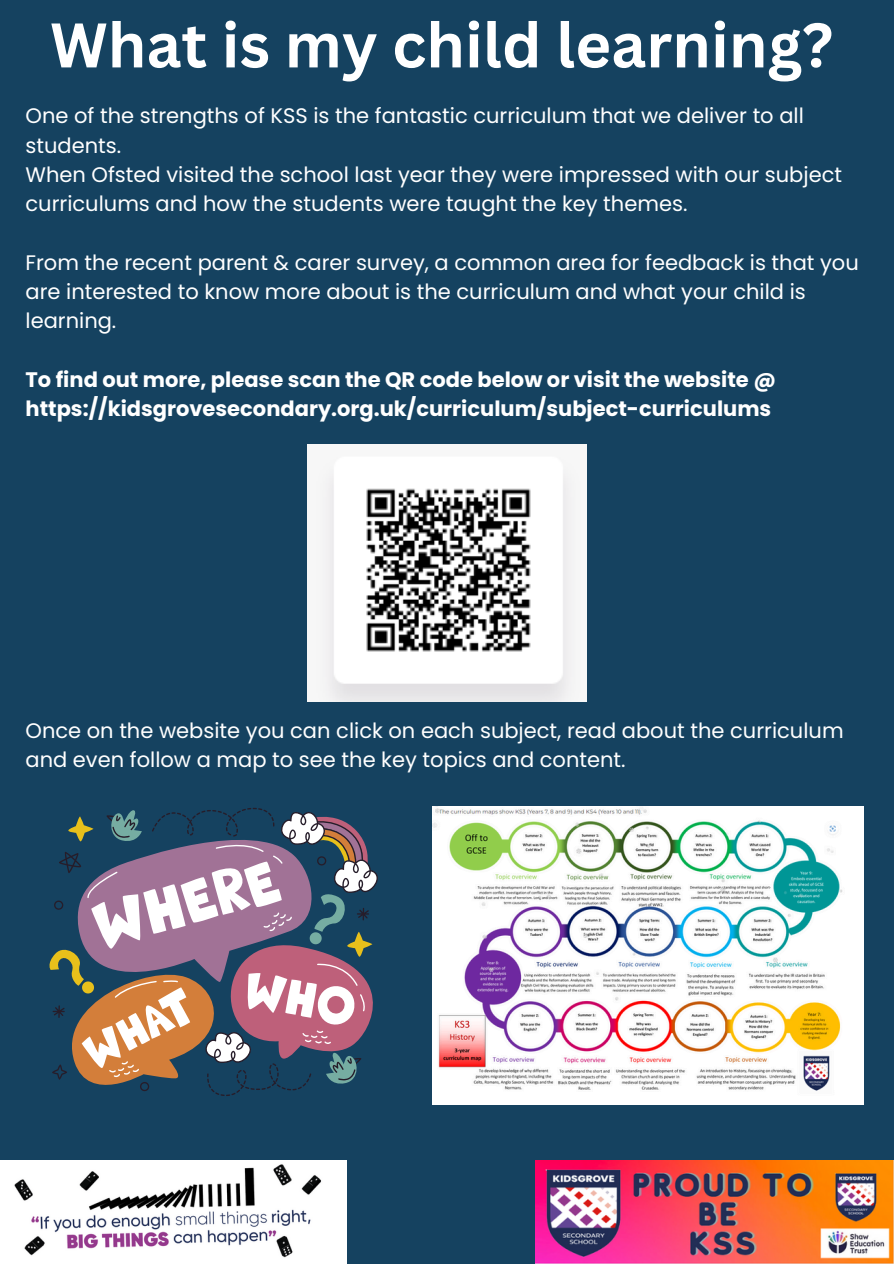
<style>
.page{position:relative;width:894px;height:1264px;background:#fff}
.page>*{position:absolute;margin:0;border:0;box-sizing:border-box;transform-origin:0 0}
.t1{font:700 61.5px "Canva Sans";color:#fff}
.t2{font:21px/29.2px "Poppins";color:#fff}
.t3{font:700 21px/29.2px "Poppins";color:#fff}
</style>
<div class="page">
<div style="left:0;top:0;width:893px;height:1263px;background:#154260"></div>
<img style="left:0;top:1160px;width:346px;height:103px">
<img style="left:535px;top:1160px;width:358px;height:102px">
<img style="left:308px;top:444px;width:278px;height:258px">
<img style="left:432px;top:806px;width:431px;height:298px">
<svg style="left:49px;top:807px;width:329px;height:289px"></svg>
<p class="t1" style="left:50px;top:2px;width:784px">What is my child learning?</p>
<h1 class="t2" style="left:25px;top:101px;width:779px">One of the strengths of KSS is the fantastic curriculum that we deliver to all students.</h1>
<p class="t2" style="left:25px;top:160px;width:817px">When Ofsted visited the school last year they were impressed with our subject curriculums and how the students were taught the key themes.</p>
<p class="t2" style="left:25px;top:247px;width:834px">From the recent parent &amp; carer survey, a common area for feedback is that you are interested to know more about is the curriculum and what your child is learning.</p>
<p class="t3" style="left:25px;top:364px;width:751px">To find out more, please scan the QR code below or visit the website @ https://kidsgrovesecondary.org.uk/curriculum/subject-curriculums</p>
<h2 class="t2" style="left:25px;top:715px;width:819px">Once on the website you can click on each subject, read about the curriculum and even follow a map to see the key topics and content.</h2>
</div>
